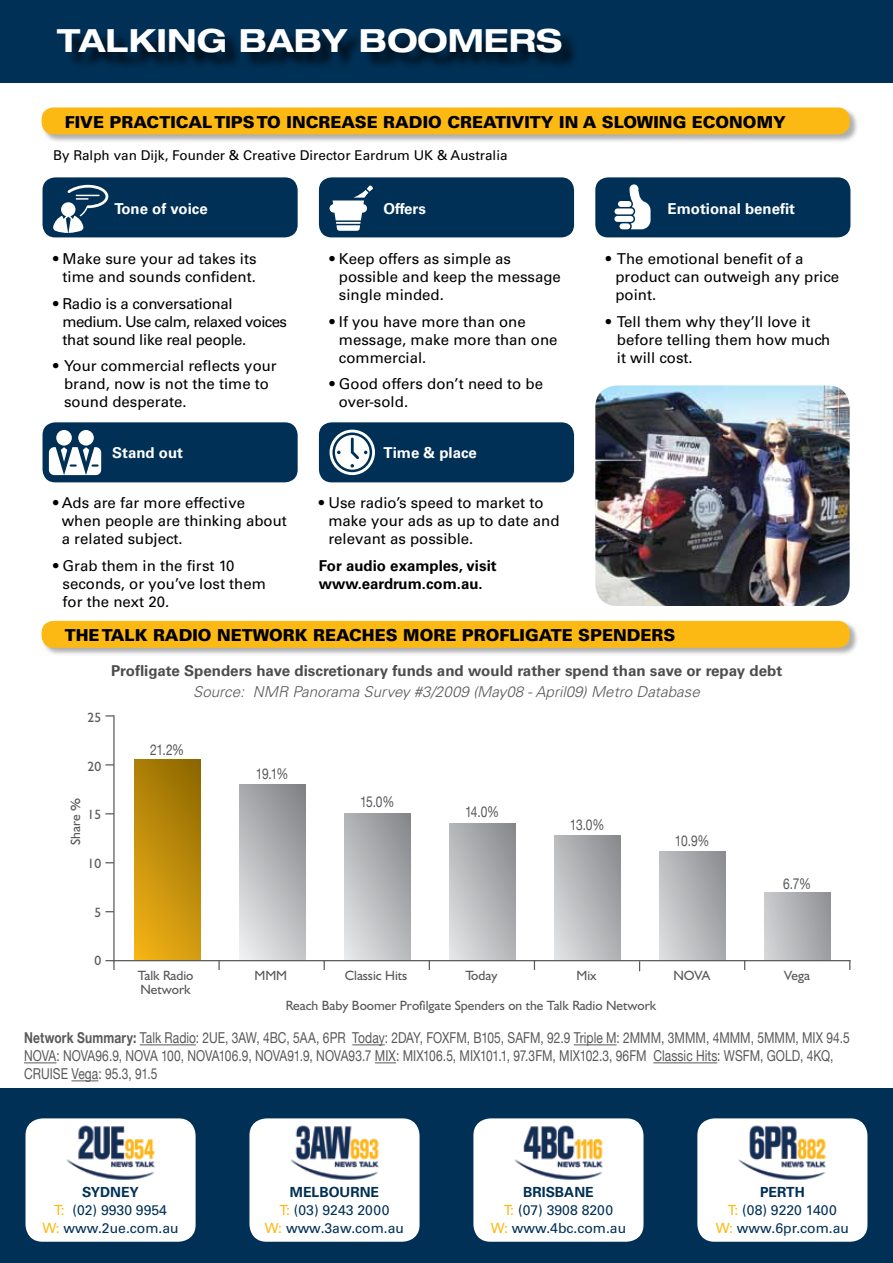
<style>
.page{position:relative;width:893px;height:1263px;background:#fff}
.page>*{position:absolute;margin:0;border:0;box-sizing:border-box;transform-origin:0 0}
.t1{font:700 expanded 31.95px "Helvetica Neue";color:#fff}
.t2{font:900 16.5px "Univers";color:#000}
.t3{font:15px/18px "Univers";color:#000}
.t4{font:15px/18px "Helvetica Neue";color:#58595b;scale:.8 1}
.t5{font:700 15px "Univers";color:#4d4d4f}
.t6{font:15px/18px "Univers";letter-spacing:-.02em;color:#000}
.t7{font:italic 300 15px "Univers";color:#58595b}
.t8{font:700 15px "Univers CE";color:#fff}
.t9{font:700 15px/18px "Univers CE";color:#000}
.t10{font:13.95px/18px "Univers";color:#003055;text-align:center}
.t11{font:700 13.95px "Univers";color:#003055}
.t12{font:13.5px "Humanist 521 BT";color:#58595b}
.t13{font:13.5px "Univers";color:#000}
.s1{font-weight:700}
.s2{color:#fdb913}
</style>
<div class="page">
<div style="left:43px;top:422px;width:255px;height:60px;background:#003055;border-radius:13px"></div>
<div style="left:319px;top:422px;width:255px;height:60px;background:#003055;border-radius:13px"></div>
<div style="left:43px;top:177px;width:255px;height:60px;background:#003055;border-radius:13px"></div>
<div style="left:319px;top:177px;width:255px;height:60px;background:#003055;border-radius:13px"></div>
<div style="left:595px;top:177px;width:255px;height:60px;background:#003055;border-radius:13px"></div>
<img style="left:595px;top:385px;width:255px;height:221px">
<div style="left:0;top:1089px;width:893px;height:174px;background:#003055"></div>
<div style="left:0;top:0;width:893px;height:82px;background:#003055"></div>
<div style="left:59px;top:31px;width:520px;height:40px;background:#000;opacity:.75"></div>
<div style="left:41px;top:107px;width:818px;height:36px;background:#000;opacity:.32"></div>
<div style="left:42px;top:107px;width:808px;height:27px;background:#fdb913;border-radius:12px"></div>
<div style="left:41px;top:620px;width:818px;height:37px;background:#000;opacity:.32"></div>
<div style="left:42px;top:621px;width:808px;height:27px;background:#fdb913;border-radius:12px"></div>
<svg style="left:53px;top:185px;width:55px;height:48px"></svg>
<svg style="left:330px;top:185px;width:43px;height:46px"></svg>
<svg style="left:629px;top:184px;width:21px;height:45px"></svg>
<div style="left:619px;top:223px;width:11px;height:6px;background:#fff;border-radius:3px"></div>
<div style="left:614px;top:216px;width:20px;height:6px;background:#fff;border-radius:3px"></div>
<div style="left:615px;top:208px;width:19px;height:6px;background:#fff;border-radius:3px"></div>
<div style="left:618px;top:201px;width:13px;height:6px;background:#fff;border-radius:3px"></div>
<svg style="left:49px;top:430px;width:52px;height:45px"></svg>
<svg style="left:330px;top:430px;width:45px;height:45px"></svg>
<svg style="left:134px;top:760px;width:66px;height:200px;background:#c18e0b"></svg>
<svg style="left:239px;top:784px;width:66px;height:176px;background:#b7b8bb"></svg>
<svg style="left:344px;top:813px;width:66px;height:147px;background:#b5b7b9"></svg>
<svg style="left:449px;top:824px;width:66px;height:136px;background:#b5b7b9"></svg>
<svg style="left:554px;top:836px;width:66px;height:124px;background:#b4b6b8"></svg>
<svg style="left:659px;top:851px;width:66px;height:109px;background:#b3b5b7"></svg>
<div style="left:764px;top:892px;width:66px;height:69px;background:linear-gradient(to right,#cfd1d3,#96989b)"></div>
<hr style="left:113px;top:715px;width:2px;height:246px;background:#58595b">
<hr style="left:113px;top:960px;width:737px;height:1px;background:#58595b">
<svg style="left:218px;top:961px;width:2px;height:9px"></svg>
<svg style="left:105px;top:960px;width:10px;height:10px"></svg>
<hr style="left:140px;top:1044px;width:56px;height:1px;background:#58595b">
<hr style="left:352px;top:1044px;width:33px;height:1px;background:#58595b">
<hr style="left:574px;top:1044px;width:43px;height:1px;background:#58595b">
<hr style="left:24px;top:1062px;width:32px;height:1px;background:#58595b">
<svg style="left:375px;top:1062px;width:21px;height:1px"></svg>
<hr style="left:653px;top:1062px;width:64px;height:1px;background:#58595b">
<svg style="left:71px;top:1080px;width:27px;height:1px"></svg>
<div style="left:26px;top:1118px;width:170px;height:124px;background:#fff;border-radius:17px"></div>
<img style="left:66px;top:1125px;width:89px;height:55px">
<div style="left:249px;top:1118px;width:171px;height:124px;background:#fff;border-radius:17px"></div>
<img style="left:290px;top:1125px;width:89px;height:55px">
<div style="left:473px;top:1118px;width:170px;height:124px;background:#fff;border-radius:17px"></div>
<img style="left:514px;top:1125px;width:89px;height:55px">
<div style="left:697px;top:1118px;width:170px;height:124px;background:#fff;border-radius:17px"></div>
<img style="left:738px;top:1125px;width:88px;height:55px">
<h1 class="t1" style="left:57px;top:20px;width:507px">TALKING BABY BOOMERS</h1>
<p class="t2" style="left:65px;top:111px;width:723px">FIVE PRACTICAL TIPS TO INCREASE RADIO CREATIVITY IN A SLOWING ECONOMY</p>
<p class="t13" style="left:53px;top:147px;width:456px">By Ralph van Dijk, Founder &amp; Creative Director Eardrum UK &amp; Australia</p>
<p class="t8" style="left:114px;top:200px;width:95px">Tone of voice</p>
<p class="t3" style="left:53px;top:250px;width:205px;text-align:center">• Make sure your ad takes its time and sounds confident.</p>
<p class="t6" style="left:63px;top:295px;width:226px;text-indent:-9px">• Radio is a conversational medium. Use calm, relaxed voices that sound like real people.</p>
<p class="t3" style="left:64px;top:357px;width:214px;text-indent:-11px">• Your commercial reflects your brand, now is not the time to sound desperate.</p>
<p class="t8" style="left:112px;top:444px;width:72px">Stand out</p>
<p class="t3" style="left:62px;top:494px;width:227px;text-indent:-9px">• Ads are far more effective when people are thinking about a related subject.</p>
<p class="t3" style="left:63px;top:556px;width:205px;text-indent:-9px">• Grab them in the first 10 seconds, or you’ve lost them for the next 20.</p>
<p class="t8" style="left:384px;top:200px;width:44px">Offers</p>
<p class="t3" style="left:339px;top:250px;width:224px;text-indent:-9px">• Keep offers as simple as possible and keep the message single minded.</p>
<p class="t3" style="left:339px;top:313px;width:220px;text-indent:-9px">• If you have more than one message, make more than one commercial.</p>
<p class="t3" style="left:339px;top:375px;width:206px;text-indent:-9px">• Good offers don’t need to be over-sold.</p>
<p class="t8" style="left:383px;top:444px;width:95px">Time &amp; place</p>
<p class="t3" style="left:328px;top:494px;width:233px;text-indent:-9px">• Use radio’s speed to market to make your ads as up to date and relevant as possible.</p>
<p class="t9" style="left:319px;top:557px;width:179px">For audio examples, visit www.eardrum.com.au.</p>
<p class="t8" style="left:667px;top:200px;width:129px">Emotional benefit</p>
<p class="t3" style="left:615px;top:250px;width:225px;text-indent:-9px">• The emotional benefit of a product can outweigh any price point.</p>
<p class="t3" style="left:617px;top:312px;width:215px;text-indent:-11px">• Tell them why they’ll love it before telling them how much it will cost.</p>
<p class="t2" style="left:65px;top:625px;width:526px">THE TALK RADIO NETWORK REACHES MORE PROFLIGATE SPE</p>
<p class="t2" style="left:613px;top:625px;width:64px">NDERS</p>
<p class="t5" style="left:111px;top:662px;width:673px">Profligate Spenders have discretionary funds and would rather spend than save or repay debt</p>
<p class="t12" style="left:88px;top:709px;width:15px">25</p>
<p class="t12" style="left:88px;top:758px;width:15px">20</p>
<p class="t12" style="left:88px;top:806px;width:15px">15</p>
<p class="t12" style="left:88px;top:855px;width:15px">10</p>
<p class="t12" style="left:94px;top:904px;width:8px">5</p>
<p class="t12" style="left:67px;top:845px;width:48px;rotate:-90deg">Share %</p>
<p class="t12" style="left:94px;top:952px;width:8px">0</p>
<p class="t7" style="left:193px;top:682px;width:508px">Source: NMR Panorama Survey #3/2009 (May08 - April09) Metro Database</p>
<p class="t4" style="left:150px;top:740px;width:44px">21.2%</p>
<p class="t4" style="left:256px;top:764px;width:42px">19.1%</p>
<p class="t4" style="left:360px;top:793px;width:44px">15.0%</p>
<p class="t4" style="left:465px;top:802px;width:44px">14.0%</p>
<p class="t4" style="left:570px;top:815px;width:45px">13.0%</p>
<p class="t4" style="left:675px;top:832px;width:45px">10.9%</p>
<p class="t4" style="left:783px;top:874px;width:36px">6.7%</p>
<p class="t12" style="left:138px;top:967px;width:57px">Talk Radio</p>
<p class="t12" style="left:254px;top:967px;width:34px">MMM</p>
<p class="t12" style="left:345px;top:967px;width:64px">Classic Hits</p>
<p class="t12" style="left:465px;top:967px;width:33px">Today</p>
<p class="t12" style="left:576px;top:967px;width:22px">Mix</p>
<p class="t12" style="left:673px;top:967px;width:38px">NOVA</p>
<p class="t12" style="left:784px;top:967px;width:27px">Vega</p>
<p class="t12" style="left:140px;top:981px;width:52px">Network</p>
<p class="t12" style="left:286px;top:997px;width:372px">Reach Baby Boomer Profilgate Spenders on the Talk Radio Network</p>
<p class="t4" style="left:24px;top:1029px;width:1034px"><span class="s1">Network Summary:</span> Talk Radio: 2UE, 3AW, 4BC, 5AA, 6PR Today: 2DAY, FOXFM, B105, SAFM, 92.9 Triple M: 2MMM, 3MMM, 4MMM, 5MMM, MIX 94.5<br>NOVA: NOVA96.9, NOVA 100, NOVA106.9, NOVA91.9, NOVA93.7 MIX: MIX106.5, MIX101.1, 97.3FM, MIX102.3, 96FM Classic Hits: WSFM, GOLD, 4KQ,<br>CRUISE Vega: 95.3, 91.5</p>
<p class="t10" style="left:42px;top:1183px;width:138px"><span class="s1">Sydney<br></span><span class="s2">T:</span> (02) 9930 9954<br><span class="s2">W:</span> www.2ue.com.au</p>
<p class="t11" style="left:290px;top:1184px;width:80px">MELBOURNE</p>
<p class="t10" style="left:279px;top:1201px;width:112px"><span class="s2">T:</span> (03) 9243 2000</p>
<p class="t10" style="left:265px;top:1219px;width:141px"><span class="s2">W:</span> www.3aw.com.au</p>
<p class="t11" style="left:523px;top:1184px;width:62px">BRISBANE</p>
<p class="t10" style="left:504px;top:1201px;width:111px"><span class="s2">T:</span> (07) 3908 8200</p>
<p class="t10" style="left:491px;top:1219px;width:137px"><span class="s2">W:</span> www.4bc.com.au</p>
<p class="t10" style="left:716px;top:1183px;width:135px"><span class="s1">PERTH<br></span><span class="s2">T:</span> (08) 9220 1400<br><span class="s2">W:</span> www.6pr.com.au</p>
</div>
